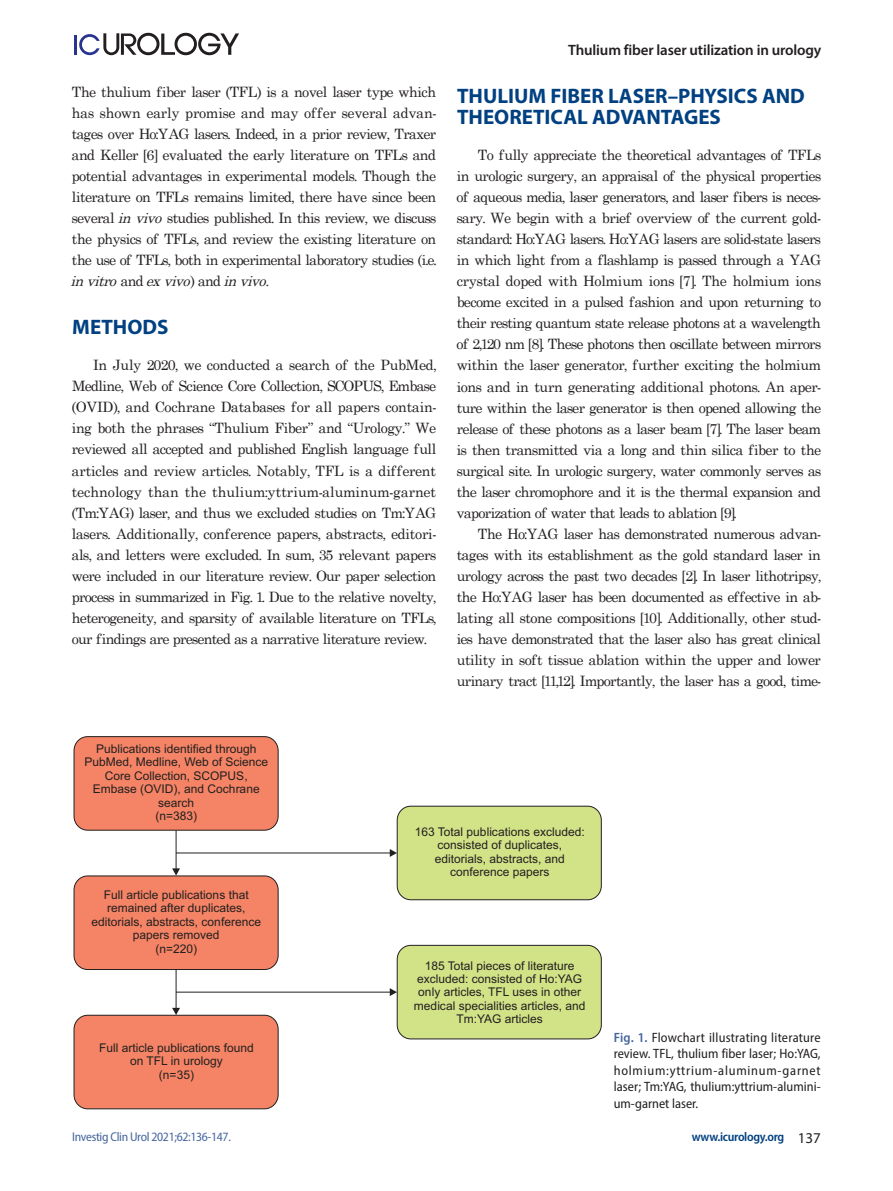
<style>
.page{position:relative;width:893px;height:1191px;background:#fff}
.page>*{position:absolute;margin:0;border:0;box-sizing:border-box;transform-origin:0 0}
.t1{font:700 21px/21px "Myriad Pro";color:#014081}
.t2{font:600 15px "Myriad Pro";letter-spacing:-.01em;color:#231f20}
.t3{font:14.25px/21px "Century Schoolbook";letter-spacing:-.05em;color:#231f20;text-align:justify}
.t4{font:semi-condensed 13.5px/16.5px "Myriad Pro";letter-spacing:.005em;color:#231f20;text-align:justify}
.t5{font:semi-condensed 12.75px "Myriad Pro";letter-spacing:-.025em;color:#45659d}
.t6{font:600 semi-condensed 12.75px "Myriad Pro";letter-spacing:-.025em;color:#014081}
.t7{font:12px/13.4px "Arial";color:#231f20;text-align:center}
.s1{font-style:italic}
.s2{font-weight:600;color:#45659d}
.s3{font-weight:400;font-stretch:normal;font-size:15px;color:#231f20}
</style>
<div class="page">
<hr style="left:74px;top:35px;width:3px;height:20px;background:#293492">
<svg style="left:79px;top:33px;width:160px;height:22px"></svg>
<div style="left:74px;top:736px;width:204px;height:94px;background:#f48465;border-radius:14px"></div>
<div style="left:74px;top:736px;width:205px;height:94px;border:1px solid #231f20;border-radius:14px"></div>
<div style="left:74px;top:876px;width:204px;height:93px;background:#f48465;border-radius:14px"></div>
<div style="left:74px;top:875px;width:205px;height:95px;border:1px solid #231f20;border-radius:14px"></div>
<div style="left:74px;top:1015px;width:204px;height:93px;background:#f48465;border-radius:14px"></div>
<div style="left:74px;top:1014px;width:205px;height:95px;border:1px solid #231f20;border-radius:14px"></div>
<div style="left:397px;top:945px;width:204px;height:94px;background:#d2e287;border-radius:14px"></div>
<div style="left:397px;top:945px;width:205px;height:94px;border:1px solid #231f20;border-radius:14px"></div>
<div style="left:397px;top:806px;width:204px;height:93px;background:#d2e287;border-radius:14px"></div>
<div style="left:397px;top:805px;width:205px;height:95px;border:1px solid #231f20;border-radius:14px"></div>
<hr style="left:176px;top:830px;width:1px;height:39px;background:#231f20">
<svg style="left:172px;top:868px;width:8px;height:7px"></svg>
<hr style="left:176px;top:969px;width:1px;height:39px;background:#231f20">
<svg style="left:172px;top:1007px;width:8px;height:8px"></svg>
<hr style="left:176px;top:852px;width:214px;height:1px;background:#231f20">
<svg style="left:390px;top:849px;width:7px;height:8px"></svg>
<hr style="left:176px;top:991px;width:214px;height:1px;background:#231f20">
<svg style="left:390px;top:988px;width:7px;height:8px"></svg>
<p class="t3" style="left:71px;top:80px;width:368px">The thulium fiber laser (TFL) is a novel laser type which has shown early promise and may offer several advan&shy;tages over Ho:YAG lasers. Indeed, in a prior review, Traxer and Keller [6] evaluated the early literature on TFLs and potential advantages in experimental models. Though the literature on TFLs remains limited, there have since been several <span class="s1">invivo</span>studies published. In this review, we discuss the physics of TFLs, and review the existing literature on the use of TFLs, both in experimental laboratory studies (i.e. <span class="s1">invitro</span>a n d <span class="s1">exvivo</span>) a n d <span class="s1">invivo</span>.</p>
<h1 class="t1" style="left:72px;top:315px;width:98px">METHODS</h1>
<p class="t3" style="left:71px;top:353px;width:367px;text-indent:22px">In July 2020, we conducted a search of the PubMed, Medline, Web of Science Core Collection, SCOPUS, Embase (OVID), and Cochrane Databases for all papers contain&shy;ing both the phrases “Thulium Fiber” and “Urology.” We reviewed all accepted and published English language full articles and review articles. Notably, TFL is a different technology than the thulium:yttrium-aluminum-garnet (Tm:YAG) laser, and thus we excluded studies on Tm:YAG lasers. Additionally, conference papers, abstracts, editori&shy;als, and letters were excluded. In sum, 35 relevant papers were included in our literature review. Our paper selection process in summarized in Fig. 1. Due to the relative novelty, heterogeneity, and sparsity of available literature on TFLs, our findings are presented as a narrative literature review.</p>
<p class="t2" style="left:568px;top:40px;width:255px">Thulium fiber laser utilization in urology</p>
<h1 class="t1" style="left:457px;top:84px;width:349px">THULIUM FIBER LASER–PHYSICS AND<br>THEORETICAL ADVANTAGES</h1>
<p class="t3" style="left:456px;top:143px;width:367px;text-indent:22px">To fully appreciate the theoretical advantages of TFLs in urologic surgery, an appraisal of the physical properties of aqueous media, laser generators, and laser fibers is neces&shy;sary. We begin with a brief overview of the current gold&shy;standard: Ho:YAG lasers. Ho:YAG lasers are solid-state lasers in which light from a flashlamp is passed through a YAG crystal doped with Holmium ions [7]. The holmium ions become excited in a pulsed fashion and upon returning to their resting quantum state release photons at a wavelength of 2,120 nm [8]. These photons then oscillate between mirrors within the laser generator, further exciting the holmium ions and in turn generating additional photons. An aper&shy;ture within the laser generator is then opened allowing the release of these photons as a laser beam [7]. The laser beam is then transmitted via a long and thin silica fiber to the surgical site. In urologic surgery, water commonly serves as the laser chromophore and it is the thermal expansion and vaporization of water that leads to ablation [9].</p>
<p class="t3" style="left:457px;top:522px;width:367px;text-indent:21px">The Ho:YAG laser has demonstrated numerous advan&shy;tages with its establishment as the gold standard laser in urology across the past two decades [2]. In laser lithotripsy, the Ho:YAG laser has been documented as effective in ab&shy;lating all stone compositions [10]. Additionally, other stud&shy;ies have demonstrated that the laser also has great clinical utility in soft tissue ablation within the upper and lower urinary tract [11,12]. Importantly, the laser has a good, time-</p>
<p class="t7" style="left:84px;top:743px;width:185px">Publications identified through<br>PubMed, Medline, Web of Science<br>Core Collection, SCOPUS,<br>Embase (OVID), and Cochrane search<br>(n=383)</p>
<p class="t7" style="left:92px;top:889px;width:171px">Full article publications that remained after duplicates, editorials, abstracts, conference papers removed<br>(n=220)</p>
<p class="t7" style="left:99px;top:1042px;width:156px">Full article publications found on TFL in urology<br>(n=35)</p>
<p class="t7" style="left:415px;top:826px;width:171px">163 Total publications excluded: consisted of duplicates, editorials, abstracts, and conference papers</p>
<p class="t7" style="left:414px;top:959px;width:173px">185 Total pieces of literature excluded: consisted of Ho:YAG only articles, TFL uses in other medical specialities articles, and<br>Tm:YAG articles</p>
<p class="t4" style="left:614px;top:1029px;width:209px"><span class="s2">Fig. 1.</span> Flowchart illustrating literature review. TFL, thulium fiber laser; Ho:YAG, holmium:yttrium-aluminum-garnet laser; Tm:YAG, thulium:yttrium-alumini&shy;um-garnet laser.</p>
<p class="t5" style="left:72px;top:1128px;width:160px">Investig Clin Urol 2021;62:136-147.</p>
<p class="t6" style="left:692px;top:1128px;width:130px">www.icurology.org <span class="s3">137</span></p>
</div>
